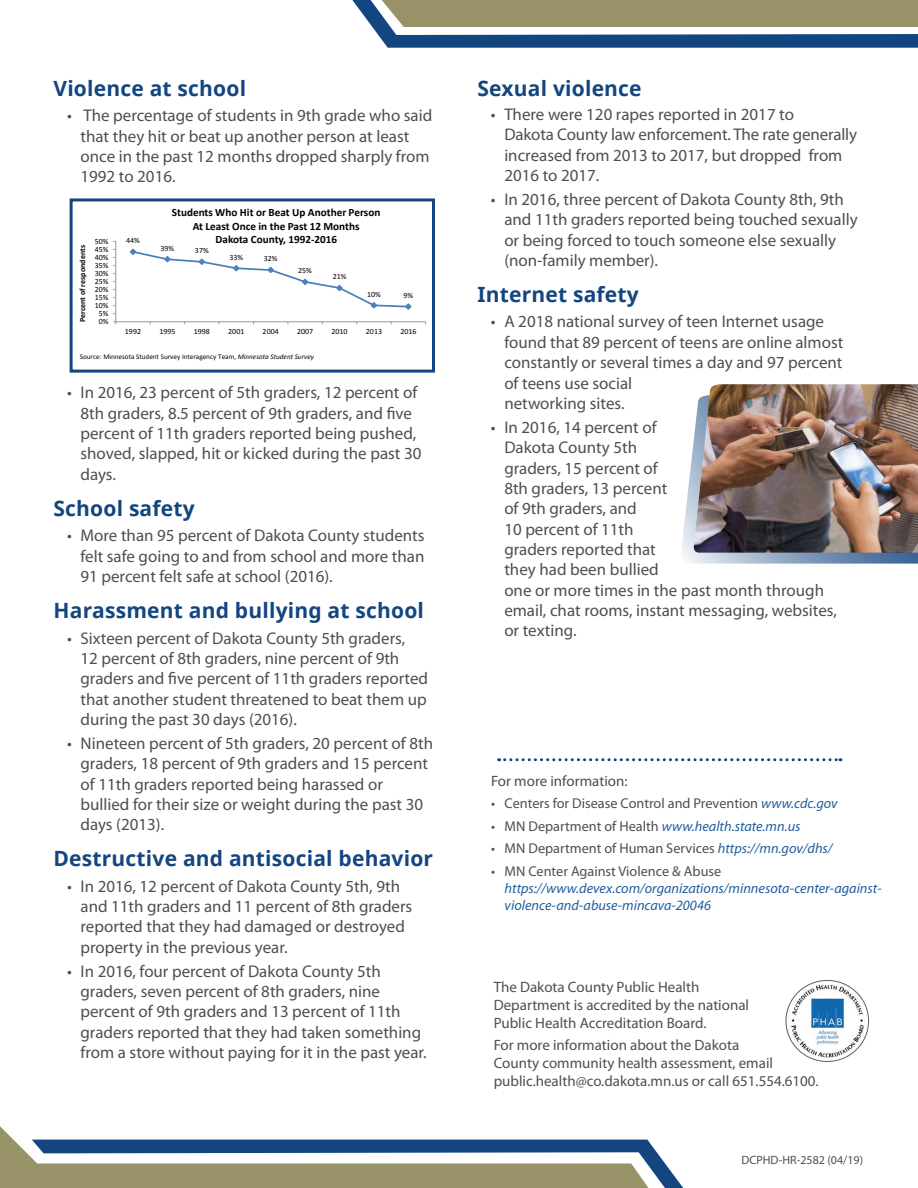
<style>
.page{position:relative;width:918px;height:1188px;background:#fff}
.page>*{position:absolute;margin:0;border:0;box-sizing:border-box;transform-origin:0 0}
.t1{font:700 21px "Noto Sans";letter-spacing:.01em;color:#134580}
.t2{font:16.95px/20.4px "Myriad Pro";color:#4d4f52}
.t3{font:15px/18px "Myriad Pro";color:#4d4f52}
.t4{font:italic 14.25px/17.1px "Myriad Pro";color:#215e9e}
.t5{font:14.25px "Myriad Pro";color:#4d4f52}
.t6{font:12px "Myriad Pro";color:#4d4f52}
.t7{font:700 11.1px/13.6px "Calibri";color:#000;text-align:center}
.t8{font:7.95px "Calibri";color:#000}
.t9{font:700 7.95px "Calibri";letter-spacing:.005em;color:#000}
.t10{font:7.2px "Calibri";letter-spacing:-.005em;color:#000}
.s1{font-style:italic}
.s2{font-style:italic;color:#215e9e}
.s3{font-style:normal;color:#4d4f52}
</style>
<div class="page">
<svg style="left:499px;top:758px;width:342px;height:3px"></svg>
<img style="left:786px;top:980px;width:83px;height:81px">
<div style="left:786px;top:980px;width:83px;height:82px;border:1px solid #606164;border-radius:50%"></div>
<svg style="left:0;top:1126px;width:683px;height:62px"></svg>
<svg style="left:352px;top:0;width:566px;height:48px"></svg>
<svg style="left:681px;top:448px;width:237px;height:116px"></svg>
<img style="left:693px;top:384px;width:225px;height:169px">
<hr style="left:115px;top:241px;width:1px;height:81px;background:#989a9d">
<hr style="left:116px;top:321px;width:310px;height:1px;background:#989a9d">
<svg style="left:129px;top:248px;width:283px;height:62px"></svg>
<div style="left:70px;top:198px;width:365px;height:175px;border:3px solid #134580"></div>
<p class="t1" style="left:54px;top:73px;width:194px">Violence at school</p>
<p class="t2" style="left:81px;top:105px;width:353px;text-indent:-14px">• The percentage of students in 9th grade who said that they hit or beat up another person at least once in the past 12 months dropped sharply from 1992 to 2016.</p>
<p class="t9" style="left:77px;top:322px;width:79px;rotate:-90deg">Percent of respondents</p>
<p class="t8" style="left:95px;top:236px;width:15px">50%</p>
<p class="t8" style="left:95px;top:244px;width:15px">45%</p>
<p class="t8" style="left:95px;top:252px;width:15px">40%</p>
<p class="t8" style="left:95px;top:260px;width:15px">35%</p>
<p class="t8" style="left:95px;top:268px;width:15px">30%</p>
<p class="t8" style="left:95px;top:276px;width:15px">25%</p>
<p class="t8" style="left:95px;top:284px;width:15px">20%</p>
<p class="t8" style="left:95px;top:292px;width:15px">15%</p>
<p class="t8" style="left:95px;top:300px;width:15px">10%</p>
<p class="t8" style="left:99px;top:308px;width:11px">5%</p>
<p class="t8" style="left:99px;top:316px;width:11px">0%</p>
<p class="t8" style="left:126px;top:236px;width:15px">44%</p>
<p class="t7" style="left:172px;top:205px;width:210px">Students Who Hit or Beat Up Another Person<br>At Least Once in the Past 12 Months<br>Dakota County, 1992-2016</p>
<p class="t8" style="left:161px;top:243px;width:15px">39%</p>
<p class="t8" style="left:195px;top:246px;width:15px">37%</p>
<p class="t8" style="left:229px;top:252px;width:15px">33%</p>
<p class="t8" style="left:264px;top:254px;width:15px">32%</p>
<p class="t8" style="left:298px;top:266px;width:15px">25%</p>
<p class="t8" style="left:333px;top:272px;width:15px">21%</p>
<p class="t8" style="left:367px;top:289px;width:15px">10%</p>
<p class="t8" style="left:404px;top:290px;width:11px">9%</p>
<p class="t8" style="left:125px;top:327px;width:18px">1992</p>
<p class="t8" style="left:159px;top:327px;width:18px">1995</p>
<p class="t8" style="left:194px;top:327px;width:18px">1998</p>
<p class="t8" style="left:228px;top:327px;width:18px">2001</p>
<p class="t8" style="left:263px;top:327px;width:18px">2004</p>
<p class="t8" style="left:297px;top:327px;width:18px">2007</p>
<p class="t8" style="left:331px;top:327px;width:18px">2010</p>
<p class="t8" style="left:366px;top:327px;width:18px">2013</p>
<p class="t8" style="left:400px;top:327px;width:18px">2016</p>
<p class="t10" style="left:80px;top:352px;width:236px">Source: Minnesota Student Survey Interagency Team, <span class="s1">Minnesota Student Survey</span></p>
<p class="t2" style="left:81px;top:382px;width:343px;text-indent:-14px">• In 2016, 23 percent of 5th graders, 12 percent of 8th graders, 8.5 percent of 9th graders, and five percent of 11th graders reported being pushed, shoved, slapped, hit or kicked during the past 30 days.</p>
<p class="t1" style="left:54px;top:493px;width:143px">School safety</p>
<p class="t2" style="left:81px;top:525px;width:345px;text-align:justify;text-indent:-14px">• More than 95 percent of Dakota County students felt safe going to and from school and more than 91 percent felt safe at school (2016).</p>
<p class="t1" style="left:54px;top:596px;width:372px">Harassment and bullying at school</p>
<p class="t2" style="left:81px;top:627px;width:349px;text-indent:-14px">• Sixteen percent of Dakota County 5th graders,<br>12 percent of 8th graders, nine percent of 9th graders and five percent of 11th graders reported that another student threatened to beat them up during the past 30 days (2016).</p>
<p class="t2" style="left:81px;top:733px;width:354px;text-indent:-14px">• Nineteen percent of 5th graders, 20 percent of 8th graders, 18 percent of 9th graders and 15 percent of 11th graders reported being harassed or bullied for their size or weight during the past 30 days (2013).</p>
<p class="t1" style="left:54px;top:844px;width:381px">Destructive and antisocial behavior</p>
<p class="t2" style="left:81px;top:876px;width:333px;text-indent:-14px">• In 2016, 12 percent of Dakota County 5th, 9th and 11th graders and 11 percent of 8th graders reported that they had damaged or destroyed property in the previous year.</p>
<p class="t2" style="left:81px;top:961px;width:348px;text-indent:-14px">• In 2016, four percent of Dakota County 5th graders, seven percent of 8th graders, nine percent of 9th graders and 13 percent of 11th graders reported that they had taken something from a store without paying for it in the past year.</p>
<p class="t1" style="left:477px;top:73px;width:166px">Sexual violence</p>
<p class="t2" style="left:504px;top:104px;width:354px;text-indent:-14px">• There were 120 rapes reported in 2017 to<br>Dakota County law enforcement. The rate generally increased from 2013 to 2017, but dropped from 2016 to 2017.</p>
<p class="t2" style="left:504px;top:189px;width:355px;text-indent:-14px">• In 2016, three percent of Dakota County 8th, 9th and 11th graders reported being touched sexually or being forced to touch someone else sexually (non-family member).</p>
<p class="t1" style="left:477px;top:280px;width:163px">Internet safety</p>
<p class="t2" style="left:504px;top:311px;width:341px;text-indent:-14px">• A 2018 national survey of teen Internet usage found that 89 percent of teens are online almost constantly or several times a day and 97 percent of teens use social<br>networking sites.</p>
<p class="t2" style="left:504px;top:417px;width:334px;text-indent:-14px">• In 2016, 14 percent of<br>Dakota County 5th<br>graders, 15 percent of<br>8th graders, 13 percent<br>of 9th graders, and<br>10 percent of 11th<br>graders reported that<br>they had been bullied<br>one or more times in the past month through email, chat rooms, instant messaging, websites, or texting.</p>
<p class="t3" style="left:491px;top:771px;width:138px">For more information:</p>
<p class="t5" style="left:491px;top:795px;width:348px">• Centers for Disease Control and Prevention <span class="s2">www.cdc.gov</span></p>
<p class="t4" style="left:491px;top:817px;width:311px"><span class="s3">• MN Department of Health</span> www.health.state.mn.us</p>
<p class="t5" style="left:491px;top:840px;width:343px">• MN Department of Human Services <span class="s2">https://mn.gov/dhs/</span></p>
<p class="t4" style="left:505px;top:862px;width:379px;text-indent:-14px"><span class="s3">• MN Center Against Violence &amp; Abuse </span>https://www.devex.com/organizations/minnesota-center-against&shy;violence-and-abuse-mincava-20046</p>
<p class="t3" style="left:494px;top:977px;width:257px">The Dakota County Public Health<br>Department is accredited by the national<br>Public Health Accreditation Board.</p>
<p class="t3" style="left:494px;top:1036px;width:327px">For more information about the Dakota<br>County community health assessment, email public.health@co.dakota.mn.us or call 651.554.6100.</p>
<p class="t6" style="left:741px;top:1152px;width:123px">DCPHD-HR-2582 (04/19)</p>
</div>
